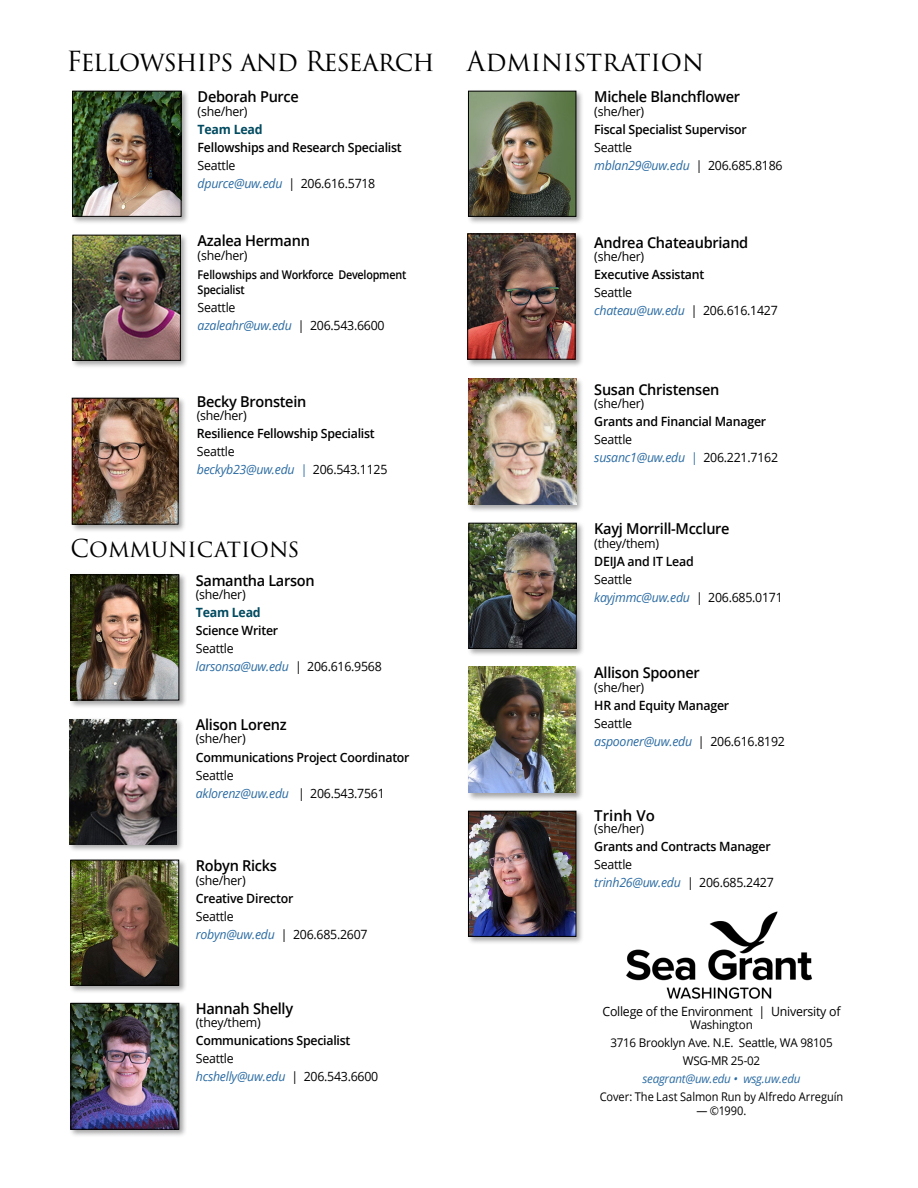
<style>
.page{position:relative;width:918px;height:1188px;background:#fff}
.page>*{position:absolute;margin:0;border:0;box-sizing:border-box;transform-origin:0 0}
.t1{font:27px "Trajan Pro 3";letter-spacing:-.03em;color:#000}
.t2{font:27px "Trajan Pro 3";color:#000}
.t3{font:24px "Trajan Pro 3";color:#000}
.t4{font:600 15px "Open Sans";letter-spacing:-.02em;color:#000}
.t5{font:600 15px "Open Sans";color:#000}
.t6{font:12.75px/18px "Open Sans";letter-spacing:-.02em;color:#000}
.t7{font:600 12.75px "Open Sans";letter-spacing:-.02em;color:#000}
.t8{font:700 12.75px "Open Sans";letter-spacing:-.02em;color:#004a60}
.t9{font:12px/18px "Open Sans";letter-spacing:-.02em;color:#000;text-align:center}
.t10{font:12px "Open Sans";letter-spacing:-.02em;color:#000;scale:.92 1}
.t11{font:600 12px/15px "Open Sans";letter-spacing:-.02em;color:#000;scale:.9 1}
.t12{font:italic 12px "Open Sans";letter-spacing:-.02em;color:#2c6ca3}
.s1{font-style:italic;color:#2c6ca3}
.s2{font-style:italic}
</style>
<div class="page">
<div style="left:467px;top:521px;width:118px;height:136px;background:#000;opacity:.36"></div>
<img style="left:470px;top:525px;width:105px;height:122px">
<div style="left:468px;top:523px;width:109px;height:126px;border:1px solid #000"></div>
<div style="left:465px;top:232px;width:119px;height:136px;background:#000;opacity:.36"></div>
<img style="left:469px;top:236px;width:105px;height:122px">
<div style="left:467px;top:234px;width:109px;height:126px;border:1px solid #000"></div>
<div style="left:466px;top:809px;width:118px;height:136px;background:#000;opacity:.36"></div>
<img style="left:470px;top:813px;width:104px;height:122px">
<div style="left:468px;top:811px;width:108px;height:126px;border:1px solid #000"></div>
<div style="left:466px;top:89px;width:118px;height:136px;background:#000;opacity:.36"></div>
<img style="left:470px;top:93px;width:104px;height:122px">
<div style="left:468px;top:91px;width:108px;height:126px;border:1px solid #000"></div>
<div style="left:69px;top:1001px;width:118px;height:137px;background:#000;opacity:.36"></div>
<img style="left:73px;top:1005px;width:104px;height:123px">
<div style="left:71px;top:1003px;width:108px;height:127px;border:1px solid #000"></div>
<div style="left:69px;top:572px;width:118px;height:136px;background:#000;opacity:.36"></div>
<img style="left:73px;top:576px;width:104px;height:122px">
<div style="left:71px;top:574px;width:108px;height:126px;border:1px solid #000"></div>
<div style="left:68px;top:858px;width:119px;height:136px;background:#000;opacity:.36"></div>
<img style="left:72px;top:862px;width:105px;height:122px">
<div style="left:70px;top:860px;width:109px;height:126px;border:1px solid #000"></div>
<div style="left:67px;top:717px;width:118px;height:135px;background:#000;opacity:.36"></div>
<img style="left:69px;top:719px;width:107px;height:125px">
<div style="left:467px;top:665px;width:117px;height:136px;background:#000;opacity:.36"></div>
<img style="left:468px;top:667px;width:108px;height:126px">
<div style="left:466px;top:377px;width:118px;height:136px;background:#000;opacity:.36"></div>
<img style="left:468px;top:379px;width:108px;height:126px">
<img style="left:626px;top:911px;width:186px;height:88px">
<div style="left:70px;top:89px;width:120px;height:136px;background:#000;opacity:.36"></div>
<img style="left:74px;top:93px;width:105px;height:122px">
<div style="left:72px;top:91px;width:109px;height:126px;border:1px solid #000"></div>
<div style="left:71px;top:233px;width:118px;height:136px;background:#000;opacity:.36"></div>
<img style="left:75px;top:237px;width:104px;height:122px">
<div style="left:73px;top:235px;width:108px;height:126px;border:1px solid #000"></div>
<div style="left:70px;top:396px;width:117px;height:137px;background:#000;opacity:.36"></div>
<img style="left:74px;top:400px;width:102px;height:122px">
<div style="left:72px;top:398px;width:106px;height:126px;border:1px solid #000"></div>
<h1 class="t1" style="left:67px;top:43px;width:370px">Fellowships and Research</h1>
<p class="t4" style="left:198px;top:86px;width:103px">Deborah Purce</p>
<p class="t6" style="left:198px;top:102px;width:51px">(she/her)</p>
<p class="t8" style="left:198px;top:120px;width:66px">Team Lead</p>
<p class="t7" style="left:198px;top:138px;width:206px">Fellowships and Research Specialist</p>
<p class="t6" style="left:198px;top:156px;width:179px">Seattle<br><span class="s1">dpurce@uw.edu</span> <span class="s2">|</span> 206.616.5718</p>
<p class="t4" style="left:198px;top:230px;width:114px">Azalea Hermann</p>
<p class="t6" style="left:198px;top:246px;width:51px">(she/her)</p>
<p class="t11" style="left:198px;top:267px;width:233px">Fellowships and Workforce Development<br>Specialist</p>
<p class="t6" style="left:198px;top:298px;width:189px">Seattle<br><span class="s1">azaleahr@uw.edu</span> <span class="s2">|</span> 206.543.6600</p>
<p class="t4" style="left:197px;top:391px;width:111px">Becky Bronstein</p>
<p class="t6" style="left:197px;top:406px;width:51px">(she/her)</p>
<p class="t7" style="left:197px;top:425px;width:179px">Resilience Fellowship Specialist</p>
<p class="t6" style="left:197px;top:442px;width:192px">Seattle<br><span class="s1">beckyb23@uw.edu |</span> 206.543.1125</p>
<h2 class="t3" style="left:71px;top:531px;width:231px">Communications</h2>
<p class="t4" style="left:196px;top:570px;width:120px">Samantha Larson</p>
<p class="t6" style="left:196px;top:585px;width:51px">(she/her)</p>
<p class="t8" style="left:196px;top:604px;width:66px">Team Lead</p>
<p class="t7" style="left:196px;top:622px;width:84px">Science Writer</p>
<p class="t6" style="left:196px;top:639px;width:187px">Seattle<br><span class="s1">larsonsa@uw.edu</span> <span class="s2">|</span> 206.616.9568</p>
<p class="t4" style="left:196px;top:714px;width:92px">Alison Lorenz</p>
<p class="t6" style="left:196px;top:729px;width:51px">(she/her)</p>
<p class="t7" style="left:196px;top:749px;width:215px">Communications Project Coordinator</p>
<p class="t6" style="left:196px;top:766px;width:191px">Seattle<br><span class="s1">aklorenz@uw.edu</span> <span class="s2">|</span> 206.543.7561</p>
<p class="t4" style="left:196px;top:856px;width:83px">Robyn Ricks</p>
<p class="t6" style="left:196px;top:871px;width:51px">(she/her)</p>
<p class="t7" style="left:196px;top:890px;width:99px">Creative Director</p>
<p class="t6" style="left:196px;top:907px;width:173px">Seattle<br><span class="s1">robyn@uw.edu</span> <span class="s2">|</span> 206.685.2607</p>
<p class="t4" style="left:196px;top:998px;width:99px">Hannah Shelly</p>
<p class="t6" style="left:196px;top:1013px;width:66px">(they/them)</p>
<p class="t7" style="left:196px;top:1032px;width:156px">Communications Specialist</p>
<p class="t6" style="left:196px;top:1050px;width:184px">Seattle<br><span class="s1">hcshelly@uw.edu</span> <span class="s2">|</span> 206.543.6600</p>
<h1 class="t2" style="left:467px;top:43px;width:239px">Administration</h1>
<p class="t4" style="left:594px;top:86px;width:147px">Michele Blanchflower</p>
<p class="t6" style="left:594px;top:102px;width:51px">(she/her)</p>
<p class="t7" style="left:594px;top:120px;width:154px">Fiscal Specialist Supervisor</p>
<p class="t6" style="left:594px;top:138px;width:190px">Seattle<br><span class="s1">mblan29@uw.edu</span> <span class="s2">|</span> 206.685.8186</p>
<p class="t4" style="left:594px;top:232px;width:156px">Andrea Chateaubriand</p>
<p class="t6" style="left:594px;top:247px;width:51px">(she/her)</p>
<p class="t7" style="left:594px;top:266px;width:112px">Executive Assistant</p>
<p class="t6" style="left:594px;top:283px;width:185px">Seattle<br><span class="s1">chateau@uw.edu</span> <span class="s2">|</span> 206.616.1427</p>
<p class="t4" style="left:594px;top:379px;width:127px">Susan Christensen</p>
<p class="t6" style="left:594px;top:394px;width:51px">(she/her)</p>
<p class="t7" style="left:594px;top:413px;width:173px">Grants and Financial Manager</p>
<p class="t6" style="left:594px;top:430px;width:185px">Seattle<br><span class="s1">susanc1@uw.edu |</span> 206.221.7162</p>
<p class="t4" style="left:594px;top:518px;width:137px">Kayj Morrill-Mcclure</p>
<p class="t6" style="left:594px;top:534px;width:66px">(they/them)</p>
<p class="t7" style="left:594px;top:552px;width:101px">DEIJA and IT Lead</p>
<p class="t6" style="left:594px;top:570px;width:190px">Seattle<br><span class="s1">kayjmmc@uw.edu</span> <span class="s2">|</span> 206.685.0171</p>
<p class="t4" style="left:594px;top:662px;width:107px">Allison Spooner</p>
<p class="t6" style="left:594px;top:678px;width:51px">(she/her)</p>
<p class="t7" style="left:594px;top:696px;width:136px">HR and Equity Manager</p>
<p class="t6" style="left:594px;top:714px;width:192px">Seattle<br><span class="s1">aspooner@uw.edu</span> | 206.616.8192</p>
<p class="t5" style="left:594px;top:805px;width:62px">Trinh Vo</p>
<p class="t6" style="left:594px;top:819px;width:51px">(she/her)</p>
<p class="t7" style="left:594px;top:837px;width:178px">Grants and Contracts Manager</p>
<p class="t6" style="left:594px;top:855px;width:181px">Seattle<br><span class="s1">trinh26@uw.edu</span> <span class="s2">|</span> 206.685.2427</p>
<p class="t6" style="left:602px;top:1002px;width:240px">College of the Environment | University of</p>
<p class="t9" style="left:610px;top:1016px;width:224px">Washington<br>3716 Brooklyn Ave. N.E. Seattle, WA 98105<br>WSG-MR 25-02</p>
<p class="t12" style="left:642px;top:1071px;width:160px">seagrant@uw.edu • wsg.uw.edu</p>
<p class="t10" style="left:600px;top:1089px;width:266px">Cover: The Last Salmon Run by Alfredo Arreguín</p>
<p class="t10" style="left:697px;top:1102px;width:56px">— ©1990.</p>
</div>
